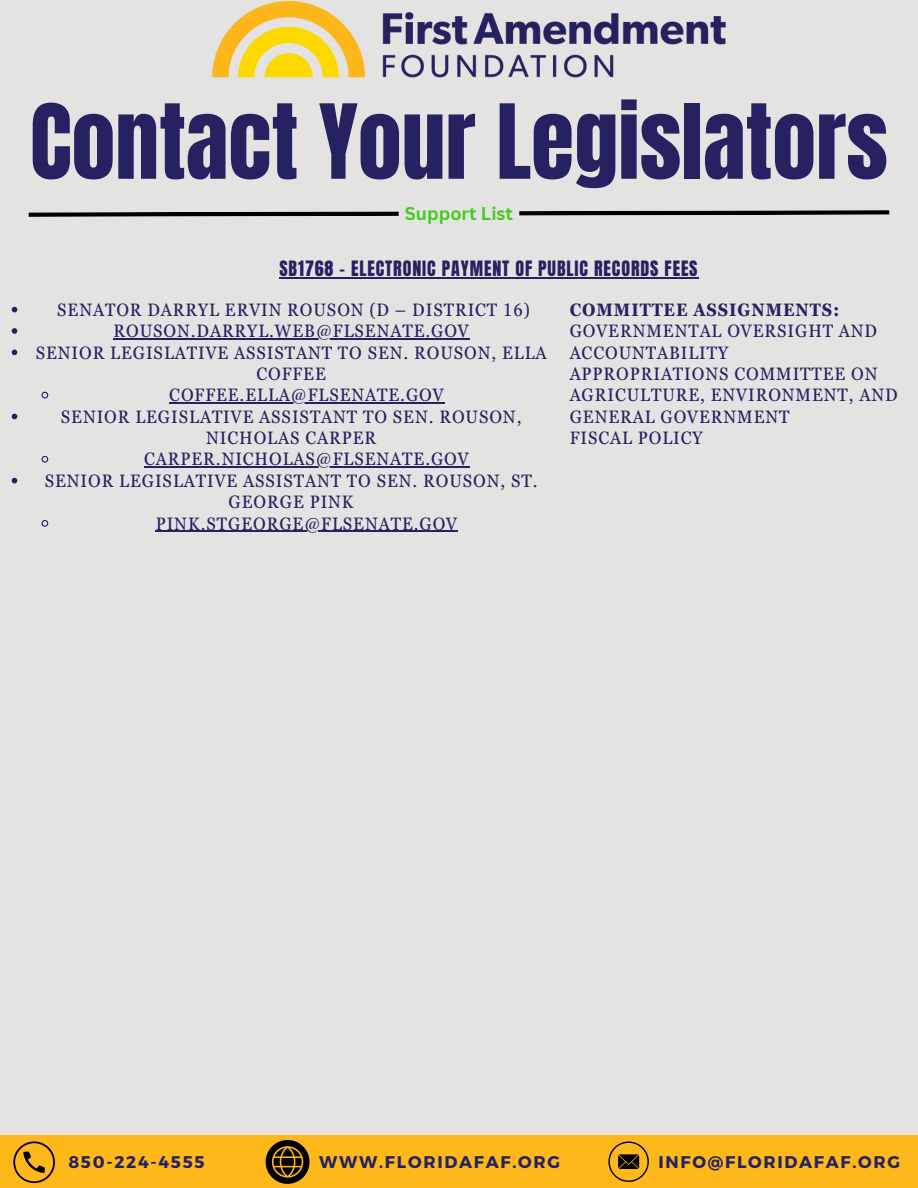
<style>
.page{position:relative;width:918px;height:1188px;background:#e4e3e2}
.page>*{position:absolute;margin:0;border:0;box-sizing:border-box;transform-origin:0 0}
.t1{font:87.9px "Anton";color:#262262}
.t2{font:condensed 18px/21.3px "Georgia Pro";letter-spacing:.05em;color:#262262;text-align:center}
.t3{font:18px "Anton";letter-spacing:.05em;color:#262262}
.t4{font:700 condensed 18px "Georgia Pro";letter-spacing:.05em;color:#262262}
.t5{font:700 18px "Canva Sans";letter-spacing:-.005em;color:#42cd1f}
.t6{font:700 16.95px "Montserrat";letter-spacing:.1em;color:#262262}
</style>
<div class="page">
<div style="left:0;top:1135px;width:918px;height:53px;background:#feb81a"></div>
<img style="left:212px;top:0;width:514px;height:78px">
<svg style="left:608px;top:1141px;width:41px;height:41px"></svg>
<svg style="left:13px;top:1141px;width:42px;height:42px"></svg>
<svg style="left:266px;top:1140px;width:44px;height:44px"></svg>
<svg style="left:28px;top:210px;width:862px;height:7px"></svg>
<svg style="left:12px;top:307px;width:5px;height:5px"></svg>
<svg style="left:12px;top:328px;width:5px;height:6px"></svg>
<hr style="left:113px;top:338px;width:357px;height:1px;background:#262262">
<svg style="left:12px;top:350px;width:5px;height:5px"></svg>
<svg style="left:41px;top:391px;width:8px;height:8px"></svg>
<hr style="left:169px;top:402px;width:276px;height:2px;background:#262262">
<svg style="left:12px;top:414px;width:5px;height:5px"></svg>
<svg style="left:41px;top:455px;width:8px;height:8px"></svg>
<hr style="left:144px;top:467px;width:326px;height:1px;background:#262262">
<svg style="left:12px;top:478px;width:5px;height:5px"></svg>
<svg style="left:41px;top:520px;width:8px;height:7px"></svg>
<hr style="left:156px;top:531px;width:302px;height:1px;background:#262262">
<hr style="left:279px;top:277px;width:420px;height:2px;background:#262262">
<p class="t1" style="left:30px;top:79px;width:860px">Contact Your Legislators</p>
<p class="t5" style="left:405px;top:201px;width:110px">Support List</p>
<p class="t3" style="left:279px;top:256px;width:420px">SB1768 - ELECTRONIC PAYMENT OF PUBLIC RECORDS FEES</p>
<p class="t2" style="left:57px;top:299px;width:474px">SENATOR DARRYL ERVIN ROUSON (D – DISTRICT 16)</p>
<p class="t2" style="left:113px;top:320px;width:357px">ROUSON.DARRYL.WEB@FLSENATE.GOV</p>
<p class="t2" style="left:36px;top:342px;width:512px">SENIOR LEGISLATIVE ASSISTANT TO SEN. ROUSON, ELLA<br>COFFEE</p>
<p class="t2" style="left:169px;top:384px;width:276px">COFFEE.ELLA@FLSENATE.GOV</p>
<p class="t2" style="left:61px;top:406px;width:462px">SENIOR LEGISLATIVE ASSISTANT TO SEN. ROUSON,<br>NICHOLAS CARPER</p>
<p class="t2" style="left:144px;top:448px;width:326px">CARPER.NICHOLAS@FLSENATE.GOV</p>
<p class="t2" style="left:45px;top:470px;width:495px">SENIOR LEGISLATIVE ASSISTANT TO SEN. ROUSON, ST.<br>GEORGE PINK</p>
<p class="t2" style="left:156px;top:513px;width:303px">PINK.STGEORGE@FLSENATE.GOV</p>
<p class="t4" style="left:570px;top:299px;width:271px">COMMITTEE ASSIGNMENTS:</p>
<p class="t2" style="left:570px;top:320px;width:309px;text-align:left">GOVERNMENTAL OVERSIGHT AND<br>ACCOUNTABILITY</p>
<p class="t2" style="left:570px;top:363px;width:330px;text-align:left">APPROPRIATIONS COMMITTEE ON<br>AGRICULTURE, ENVIRONMENT, AND<br>GENERAL GOVERNMENT</p>
<p class="t2" style="left:570px;top:427px;width:135px">FISCAL POLICY</p>
<p class="t6" style="left:68px;top:1151px;width:138px">850-224-4555</p>
<p class="t6" style="left:319px;top:1151px;width:242px">WWW.FLORIDAFAF.ORG</p>
<p class="t6" style="left:659px;top:1151px;width:243px">INFO@FLORIDAFAF.ORG</p>
</div>
